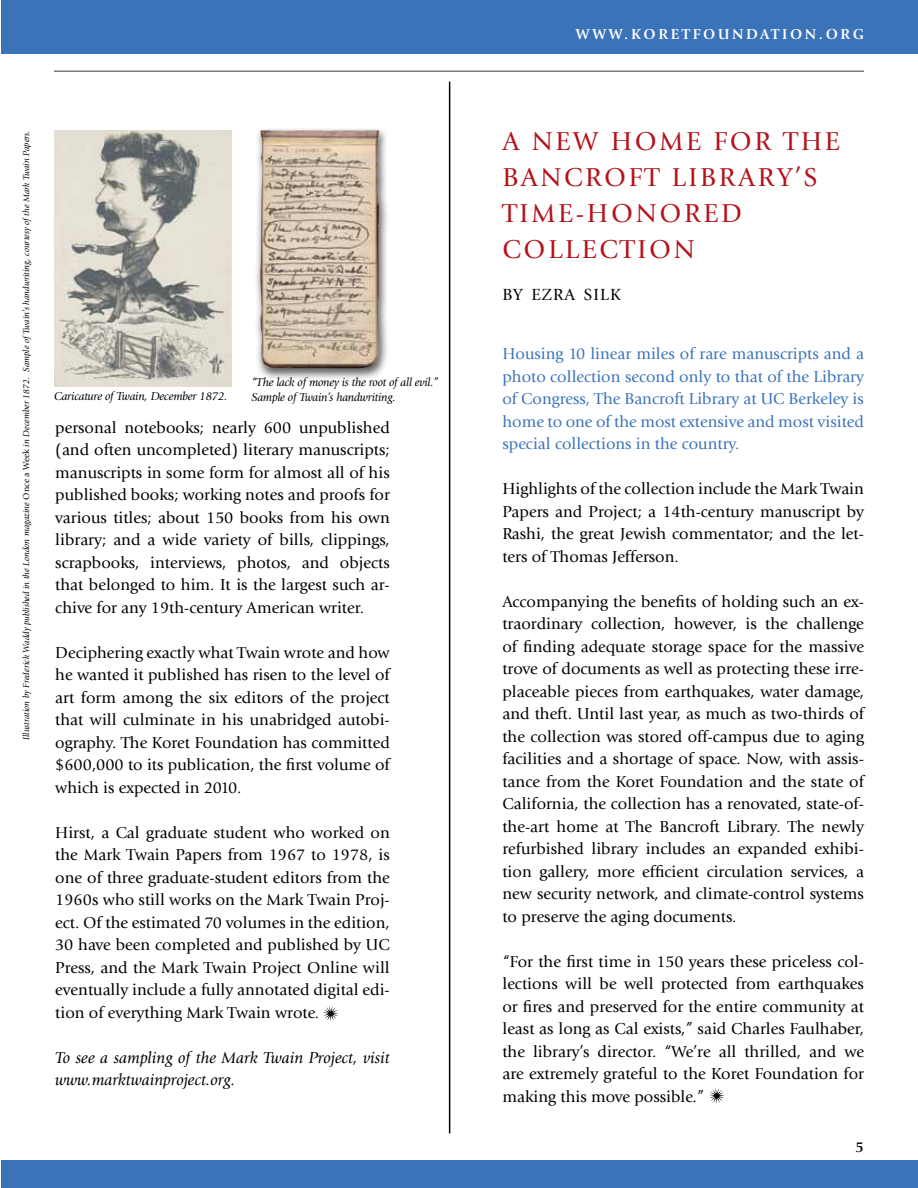
<style>
.page{position:relative;width:918px;height:1188px;background:#fff}
.page>*{position:absolute;margin:0;border:0;box-sizing:border-box;transform-origin:0 0}
.t1{font:27px "Giovanni Std";letter-spacing:.1em;color:#b5121b}
.t2{font:16.8px "Giovanni Std";letter-spacing:.07em;color:#000}
.t3{font:16.5px/22.5px "Giovanni Std";color:#000;text-align:justify}
.t4{font:16.5px/22.5px "Giovanni Std";color:#3b73b9;text-align:justify}
.t5{font:italic 16.5px/22.5px "Giovanni Std";color:#000}
.t6{font:700 15px "Giovanni Std";letter-spacing:.175em;color:#fff}
.t7{font:700 15px "Giovanni Std";color:#000}
.t8{font:italic 12px/14.4px "Giovanni Std";letter-spacing:-.02em;color:#000}
.t9{font:italic 9px "Giovanni Std";color:#000}
.s1{font-style:normal}
</style>
<div class="page">
<div style="left:2px;top:0;width:916px;height:54px;background:#3b73b9"></div>
<div style="left:2px;top:1161px;width:916px;height:27px;background:#3b73b9"></div>
<hr style="left:54px;top:70px;width:810px;height:2px;background:#77787b">
<div style="left:253px;top:126px;width:136px;height:254px;background:#000;opacity:.65"></div>
<img style="left:256px;top:130px;width:126px;height:239px">
<img style="left:54px;top:130px;width:177px;height:257px">
<hr style="left:449px;top:82px;width:1px;height:1051px;background:#000">
<svg style="left:323px;top:1006px;width:15px;height:15px"></svg>
<svg style="left:709px;top:1088px;width:15px;height:15px"></svg>
<p class="t9" style="left:21px;top:740px;width:611px;rotate:-90deg">Illustration by Frederick Waddy published in the London magazine <span class="s1">Once a Week</span> in December 1872. Sample ofTwain’s handwriting, courtesy ofthe Mark Twain Papers.</p>
<p class="t8" style="left:54px;top:389px;width:175px">Caricature of Twain, December 1872.</p>
<p class="t8" style="left:251px;top:375px;width:189px">“The lack of money is the root of all evil.”<br>Sample of Twain’s handwriting.</p>
<p class="t3" style="left:55px;top:416px;width:336px">personal notebooks; nearly 600 unpublished (and often uncompleted) literary manuscripts; manuscripts in some form for almost all of his published books; working notes and proofs for various titles; about 150 books from his own library; and a wide variety of bills, clippings, scrapbooks, interviews, photos, and objects that belonged to him. It is the largest such ar&shy;chive for any 19th-century American writer.</p>
<p class="t3" style="left:55px;top:641px;width:336px">Deciphering exactly what Twain wrote and how he wanted it published has risen to the level of art form among the six editors of the project that will culminate in his unabridged autobi&shy;ography. The Koret Foundation has committed $600,000 to its publication, the first volume of which is expected in 2010.</p>
<p class="t3" style="left:55px;top:821px;width:336px">Hirst, a Cal graduate student who worked on the Mark Twain Papers from 1967 to 1978, is one of three graduate-student editors from the 1960s who still works on the Mark Twain Proj&shy;ect. Of the estimated 70 volumes in the edition, 30 have been completed and published by UC Press, and the Mark Twain Project Online will eventually include a fully annotated digital edi&shy;tion of everything Mark Twain wrote.</p>
<p class="t5" style="left:55px;top:1046px;width:336px">To see a sampling of the Mark Twain Project, visit www.marktwainproject.org.</p>
<p class="t6" style="left:576px;top:25px;width:17px">WWW</p>
<p class="t6" style="left:624px;top:25px;width:241px">.KORETFOUNDATION.ORG</p>
<h1 class="t1" style="left:502px;top:126px;width:76px">A New</h1>
<h1 class="t1" style="left:611px;top:126px;width:47px">Home</h1>
<h1 class="t1" style="left:714px;top:126px;width:20px">for</h1>
<h1 class="t1" style="left:783px;top:126px;width:37px">The</h1>
<h1 class="t1" style="left:502px;top:162px;width:40px">Bancroft</h1>
<h1 class="t1" style="left:672px;top:162px;width:35px">Library</h1>
<h1 class="t1" style="left:795px;top:162px;width:21px">’s</h1>
<h1 class="t1" style="left:502px;top:198px;width:36px">Time</h1>
<h1 class="t1" style="left:576px;top:198px;width:58px">-Honored</h1>
<h1 class="t1" style="left:502px;top:234px;width:41px">Collection</h1>
<p class="t2" style="left:502px;top:285px;width:120px">BY EZRA SILK</p>
<p class="t4" style="left:502px;top:343px;width:363px">Housing 10 linear miles of rare manuscripts and a photo collection second only to that of the Library of Congress, The Bancroft Library at UC Berkeley is home to one of the most extensive and most visited special collections in the country.</p>
<p class="t3" style="left:502px;top:478px;width:363px">Highlights of the collection include the Mark Twain Papers and Project; a 14th-century manuscript by Rashi, the great Jewish commentator; and the let&shy;ters of Thomas Jefferson.</p>
<p class="t3" style="left:502px;top:590px;width:363px">Accompanying the benefits of holding such an ex&shy;traordinary collection, however, is the challenge of finding adequate storage space for the massive trove of documents as well as protecting these irre&shy;placeable pieces from earthquakes, water damage, and theft. Until last year, as much as two-thirds of the collection was stored off-campus due to aging facilities and a shortage of space. Now, with assis&shy;tance from the Koret Foundation and the state of California, the collection has a renovated, state-of&shy;the-art home at The Bancroft Library. The newly refurbished library includes an expanded exhibi&shy;tion gallery, more efficient circulation services, a new security network, and climate-control systems to preserve the aging documents.</p>
<p class="t3" style="left:502px;top:950px;width:363px">“For the first time in 150 years these priceless col&shy;lections will be well protected from earthquakes or fires and preserved for the entire community at least as long as Cal exists,” said Charles Faulhaber, the library’s director. “We’re all thrilled, and we are extremely grateful to the Koret Foundation for making this move possible.”</p>
<p class="t7" style="left:856px;top:1138px;width:10px">5</p>
</div>
